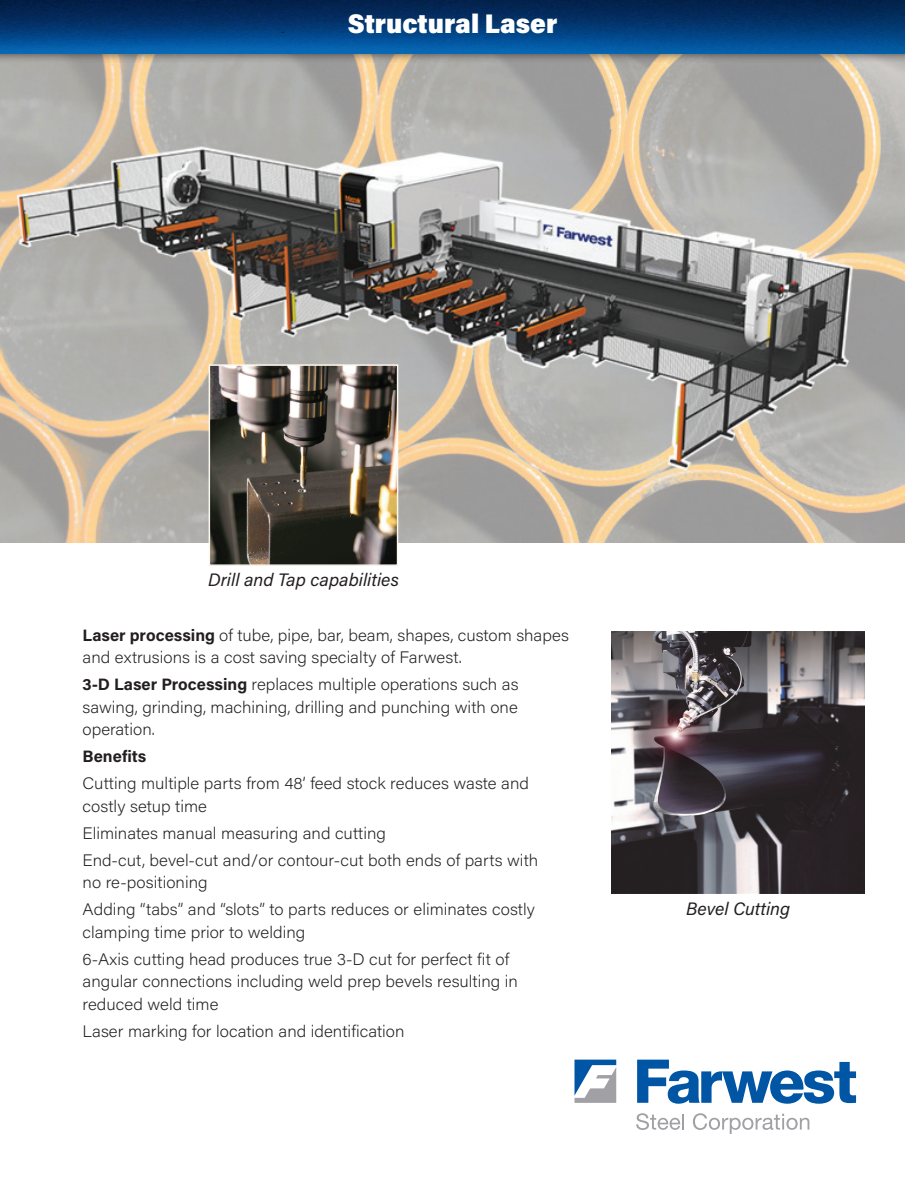
<style>
.page{position:relative;width:905px;height:1188px;background:#fff}
.page>*{position:absolute;margin:0;border:0;box-sizing:border-box;transform-origin:0 0}
.t1{font:27px "Acumin Variable Concept";color:#fff}
.t2{font:italic 18px "Acumin Pro";color:#231f20}
.heading_2{font:16.5px/22.5px "Acumin Variable Concept";color:#231f20}
.heading_2-2{font:700 16.5px "Acumin Pro";color:#231f20}
.s1{font-family:"Acumin Pro";font-weight:700}
</style>
<div class="page">
<img style="left:0;top:64px;width:904px;height:479px">
<img style="left:611px;top:631px;width:253px;height:262px">
<img style="left:211px;top:367px;width:184px;height:196px">
<div style="left:208px;top:364px;width:190px;height:202px;border:2px solid #fbf8ef"></div>
<svg style="left:574px;top:1060px;width:42px;height:43px"></svg>
<svg style="left:636px;top:1113px;width:48px;height:17px"></svg>
<svg style="left:693px;top:1113px;width:116px;height:21px"></svg>
<svg style="left:637px;top:1060px;width:219px;height:44px"></svg>
<div style="left:0;top:0;width:904px;height:64px;background:#231f20;opacity:.75"></div>
<img style="left:0;top:0;width:904px;height:54px">
<p class="t1" style="left:348px;top:5px;width:211px">Structural Laser</p>
<p class="t2" style="left:208px;top:567px;width:192px">Drill and Tap capabilities</p>
<p class="heading_2" style="left:83px;top:623px;width:488px"><span class="s1">Laser processing</span> of tube, pipe, bar, beam, shapes, custom shapes and extrusions is a cost saving specialty of Farwest.</p>
<p class="heading_2" style="left:83px;top:673px;width:437px;text-align:justify"><span class="s1">3-D Laser Processing</span> replaces multiple operations such as sawing, grinding, machining, drilling and punching with one operation.</p>
<p class="heading_2-2" style="left:83px;top:745px;width:65px">Benefits</p>
<p class="heading_2" style="left:83px;top:772px;width:448px">Cutting multiple parts from 48’ feed stock reduces waste and costly setup time</p>
<p class="heading_2" style="left:83px;top:821px;width:305px">Eliminates manual measuring and cutting</p>
<p class="heading_2" style="left:83px;top:848px;width:457px">End-cut, bevel-cut and/or contour-cut both ends of parts with no re-positioning</p>
<p class="heading_2" style="left:83px;top:898px;width:454px">Adding “tabs” and “slots” to parts reduces or eliminates costly clamping time prior to welding</p>
<p class="heading_2" style="left:83px;top:947px;width:437px">6-Axis cutting head produces true 3-D cut for perfect fit of angular connections including weld prep bevels resulting in reduced weld time</p>
<p class="heading_2" style="left:83px;top:1019px;width:323px">Laser marking for location and identification</p>
<p class="t2" style="left:686px;top:896px;width:106px">Bevel Cutting</p>
</div>
